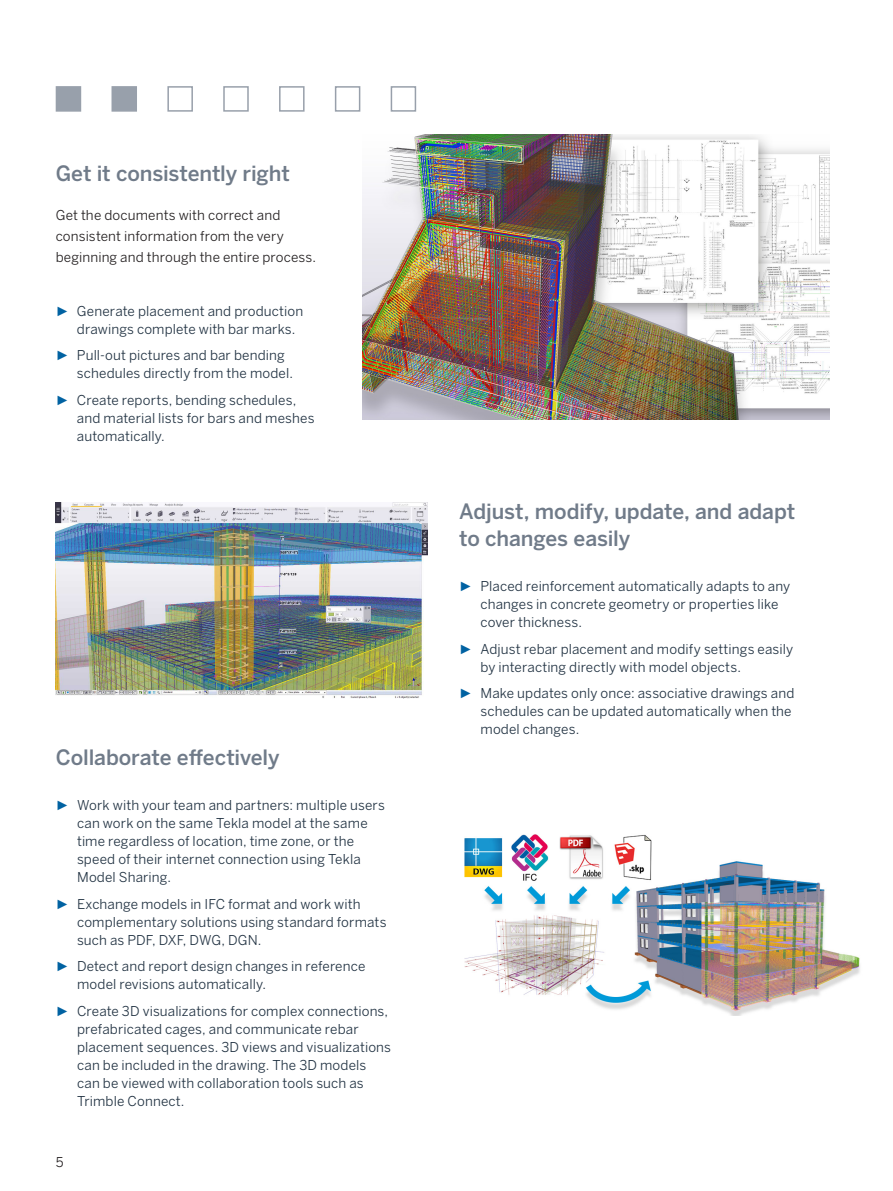
<style>
.page{position:relative;width:893px;height:1191px;background:#fff}
.page>*{position:absolute;margin:0;border:0;box-sizing:border-box;transform-origin:0 0}
.H4_2021{font:500 21px/27px "Benton Sans";letter-spacing:-.005em;color:#707b89}
.t1{font:13.5px/18px "Benton Sans";letter-spacing:.01em;color:#213242}
.P_Body_Regular_2021{font:13.5px/21px "Benton Sans";letter-spacing:.01em;color:#231f20}
.s1{font-family:"Arial";color:#0162a2}
</style>
<div class="page">
<img style="left:464px;top:834px;width:396px;height:181px">
<img style="left:362px;top:135px;width:467px;height:284px">
<img style="left:56px;top:502px;width:372px;height:196px">
<div style="left:391px;top:86px;width:25px;height:26px;border:2px solid #98a0ab"></div>
<div style="left:335px;top:86px;width:25px;height:26px;border:2px solid #98a0ab"></div>
<div style="left:279px;top:86px;width:26px;height:26px;border:2px solid #98a0ab"></div>
<div style="left:223px;top:86px;width:26px;height:26px;border:2px solid #98a0ab"></div>
<div style="left:112px;top:86px;width:25px;height:26px;background:#98a0ab;border:2px solid #98a0ab"></div>
<div style="left:56px;top:86px;width:25px;height:26px;background:#98a0ab;border:2px solid #98a0ab"></div>
<div style="left:167px;top:86px;width:26px;height:26px;border:2px solid #98a0ab"></div>
<p class="H4_2021" style="left:56px;top:160px;width:236px">Get it consistently right</p>
<p class="P_Body_Regular_2021" style="left:56px;top:204px;width:262px">Get the documents with correct and consistent information from the very beginning and through the entire process.</p>
<p class="t1" style="left:77px;top:302px;width:228px;text-indent:-21px"><span class="s1">►</span> Generate placement and production drawings complete with bar marks.</p>
<p class="t1" style="left:77px;top:346px;width:218px;text-indent:-21px"><span class="s1">►</span> Pull-out pictures and bar bending schedules directly from the model.</p>
<p class="t1" style="left:77px;top:391px;width:239px;text-indent:-21px"><span class="s1">►</span> Create reports, bending schedules, and material lists for bars and meshes automatically.</p>
<p class="H4_2021" style="left:56px;top:744px;width:225px">Collaborate effectively</p>
<p class="t1" style="left:77px;top:796px;width:309px;text-indent:-21px"><span class="s1">►</span> Work with your team and partners: multiple users can work on the same Tekla model at the same time regardless of location, time zone, or the speed of their internet connection using Tekla Model Sharing.</p>
<p class="t1" style="left:77px;top:894px;width:311px;text-indent:-21px"><span class="s1">►</span> Exchange models in IFC format and work with complementary solutions using standard formats such as PDF, DXF, DWG, DGN.</p>
<p class="t1" style="left:77px;top:957px;width:290px;text-indent:-21px"><span class="s1">►</span> Detect and report design changes in reference model revisions automatically.</p>
<p class="t1" style="left:77px;top:1002px;width:315px;text-indent:-21px"><span class="s1">►</span> Create 3D visualizations for complex connections, prefabricated cages, and communicate rebar placement sequences. 3D views and visualizations can be included in the drawing. The 3D models can be viewed with collaboration tools such as Trimble Connect.</p>
<p class="P_Body_Regular_2021" style="left:56px;top:1151px;width:9px">5</p>
<p class="H4_2021" style="left:459px;top:498px;width:337px">Adjust, modify, update, and adapt to changes easily</p>
<p class="t1" style="left:480px;top:577px;width:311px;text-indent:-21px"><span class="s1">►</span> Placed reinforcement automatically adapts to any changes in concrete geometry or properties like cover thickness.</p>
<p class="t1" style="left:480px;top:639px;width:314px;text-indent:-21px"><span class="s1">►</span> Adjust rebar placement and modify settings easily by interacting directly with model objects.</p>
<p class="t1" style="left:480px;top:684px;width:315px;text-indent:-21px"><span class="s1">►</span> Make updates only once: associative drawings and schedules can be updated automatically when the model changes.</p>
</div>
